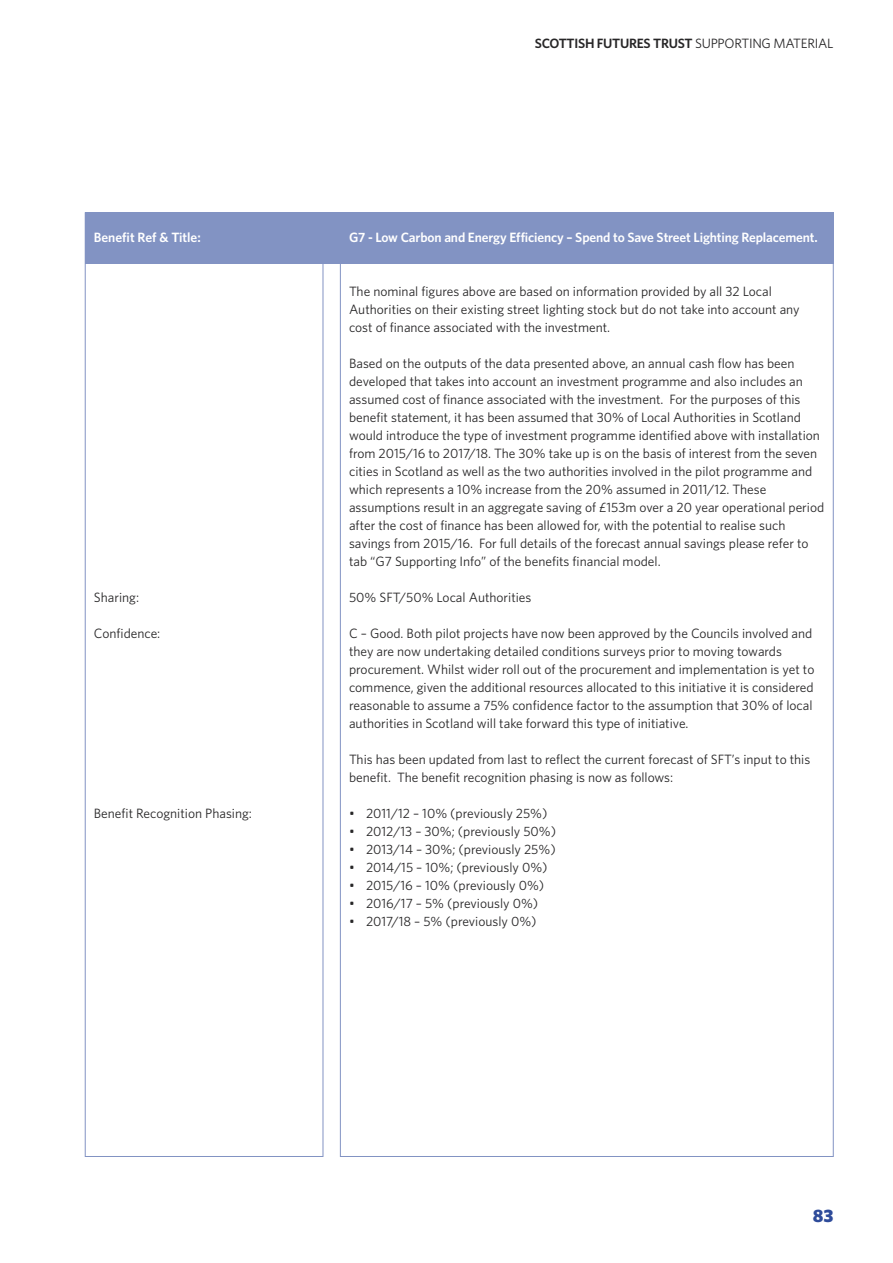
<style>
.page{position:relative;width:893px;height:1263px;background:#fff}
.page>*{position:absolute;margin:0;border:0;box-sizing:border-box;transform-origin:0 0}
.t1{font:900 18px "Whitney";color:#2e4b9a}
.t2{font:13.5px/18px "Whitney";color:#272627}
.t3{font:600 13.5px "Whitney";letter-spacing:-.01em;color:#fff}
.t4{font:600 13.5px "Whitney";letter-spacing:-.02em;color:#272627}
.s1{font-weight:400}
</style>
<div class="page">
<div style="left:85px;top:213px;width:748px;height:51px;background:#8293c3"></div>
<div style="left:85px;top:213px;width:238px;height:944px;border:1px solid #8293c3"></div>
<p class="t3" style="left:94px;top:229px;width:108px">Benefit Ref &amp; Title:</p>
<p class="t2" style="left:94px;top:588px;width:47px">Sharing:</p>
<p class="t2" style="left:94px;top:624px;width:68px">Confidence:</p>
<p class="t2" style="left:94px;top:804px;width:160px">Benefit Recognition Phasing:</p>
<p class="t4" style="left:535px;top:36px;width:300px">SCOTTISH FUTURES TRUST <span class="s1">SUPPORTING MATERIAL</span></p>
<p class="t3" style="left:349px;top:229px;width:470px">G7 - Low Carbon and Energy Efficiency – Spend to Save Street Lighting Replacement.</p>
<p class="t2" style="left:349px;top:282px;width:452px">The nominal figures above are based on information provided by all 32 Local<br>Authorities on their existing street lighting stock but do not take into account any cost of finance associated with the investment.</p>
<p class="t2" style="left:349px;top:354px;width:477px">Based on the outputs of the data presented above, an annual cash flow has been developed that takes into account an investment programme and also includes an assumed cost of finance associated with the investment. For the purposes of this benefit statement, it has been assumed that 30% of Local Authorities in Scotland would introduce the type of investment programme identified above with installation from 2015/16 to 2017/18. The 30% take up is on the basis of interest from the seven cities in Scotland as well as the two authorities involved in the pilot programme and which represents a 10% increase from the 20% assumed in 2011/12. These assumptions result in an aggregate saving of £153m over a 20 year operational period after the cost of finance has been allowed for, with the potential to realise such savings from 2015/16. For full details of the forecast annual savings please refer to tab “G7 Supporting Info” of the benefits financial model.</p>
<p class="t2" style="left:349px;top:588px;width:184px">50% SFT/50% Local Authorities</p>
<p class="t2" style="left:349px;top:624px;width:467px">C – Good. Both pilot projects have now been approved by the Councils involved and they are now undertaking detailed conditions surveys prior to moving towards procurement. Whilst wider roll out of the procurement and implementation is yet to commence, given the additional resources allocated to this initiative it is considered reasonable to assume a 75% confidence factor to the assumption that 30% of local authorities in Scotland will take forward this type of initiative.</p>
<p class="t2" style="left:349px;top:750px;width:463px">This has been updated from last to reflect the current forecast of SFT’s input to this benefit. The benefit recognition phasing is now as follows:</p>
<p class="t2" style="left:349px;top:804px;width:200px">• 2011/12 – 10% (previously 25%)</p>
<p class="t2" style="left:349px;top:822px;width:209px">• 2012/13 – 30%; (previously 50%)</p>
<p class="t2" style="left:349px;top:840px;width:208px">• 2013/14 – 30%; (previously 25%)</p>
<p class="t2" style="left:349px;top:858px;width:200px">• 2014/15 – 10%; (previously 0%)</p>
<p class="t2" style="left:349px;top:876px;width:197px">• 2015/16 – 10% (previously 0%)</p>
<p class="t2" style="left:349px;top:894px;width:191px">• 2016/17 – 5% (previously 0%)</p>
<p class="t2" style="left:349px;top:912px;width:189px">• 2017/18 – 5% (previously 0%)</p>
<h1 class="t1" style="left:813px;top:1205px;width:22px">83</h1>
</div>
